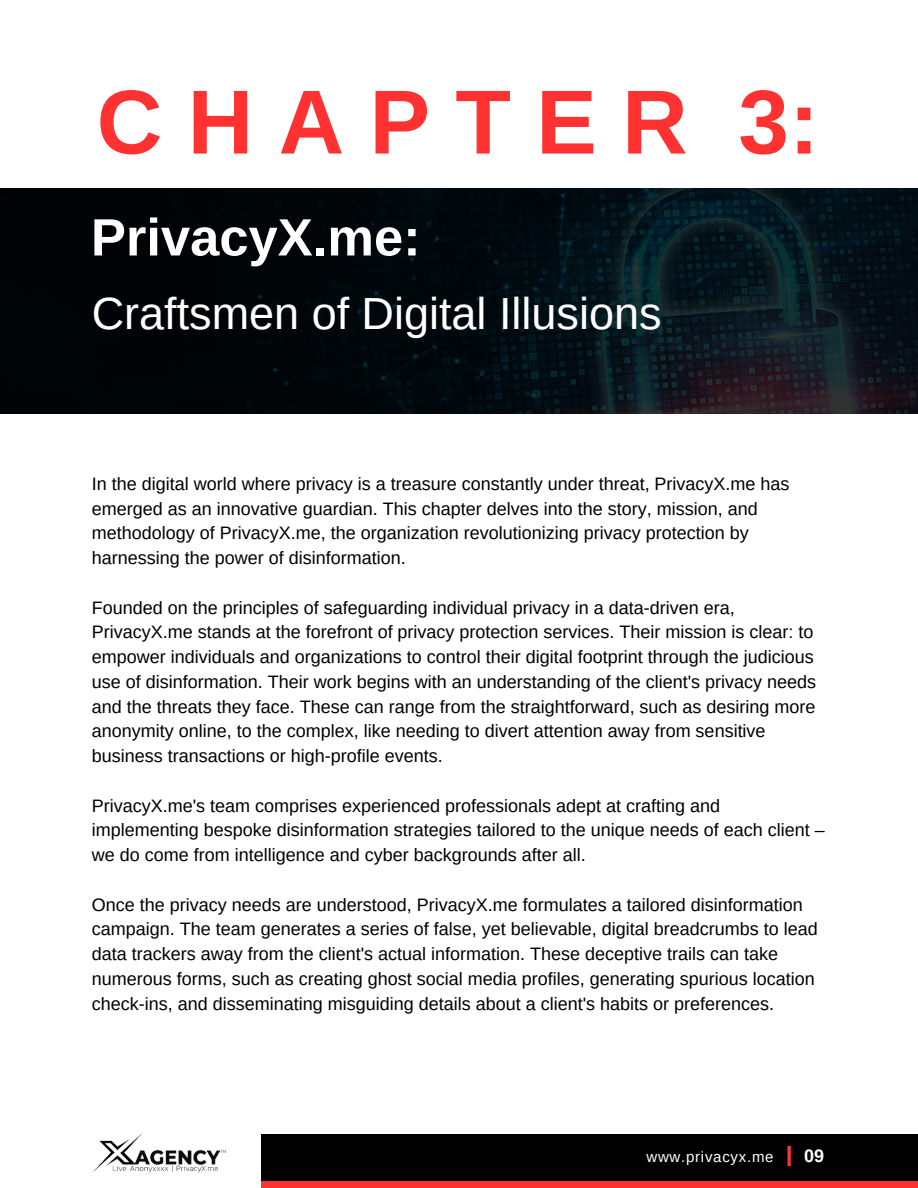
<style>
.page{position:relative;width:918px;height:1188px;background:#fff}
.page>*{position:absolute;margin:0;border:0;box-sizing:border-box;transform-origin:0 0}
.t1{font:700 90.9px "Arimo";letter-spacing:.28em;color:#ff3131}
.t2{font:700 52.5px "Arimo";color:#fff}
.t3{font:45px "Arimo";color:#fff}
.t4{font:18px/24.8px "Arimo";color:#000}
.t5{font:700 18px "Arimo";color:#fff}
.t6{font:15px "Arimo";letter-spacing:.05em;color:#fff}
</style>
<div class="page">
<svg style="left:0;top:188px;width:918px;height:225px;background:#040d12"></svg>
<div style="left:262px;top:1166px;width:656px;height:22px;background:#ff3131"></div>
<div style="left:262px;top:1134px;width:656px;height:46px;background:#000"></div>
<svg style="left:787px;top:1146px;width:4px;height:20px"></svg>
<img style="left:93px;top:1133px;width:133px;height:40px">
<p class="t1" style="left:97px;top:71px;width:724px">CHAPTER 3:</p>
<p class="t2" style="left:91px;top:208px;width:331px">PrivacyX.me:</p>
<p class="t3" style="left:92px;top:288px;width:571px">Craftsmen of Digital Illusions</p>
<p class="t4" style="left:92px;top:471px;width:699px">In the digital world where privacy is a treasure constantly under threat, PrivacyX.me has emerged as an innovative guardian. This chapter delves into the story, mission, and methodology of PrivacyX.me, the organization revolutionizing privacy protection by harnessing the power of disinformation.</p>
<p class="t4" style="left:92px;top:595px;width:726px">Founded on the principles of safeguarding individual privacy in a data-driven era, PrivacyX.me stands at the forefront of privacy protection services. Their mission is clear: to empower individuals and organizations to control their digital footprint through the judicious use of disinformation. Their work begins with an understanding of the client's privacy needs and the threats they face. These can range from the straightforward, such as desiring more anonymity online, to the complex, like needing to divert attention away from sensitive business transactions or high-profile events.</p>
<p class="t4" style="left:92px;top:793px;width:734px">PrivacyX.me's team comprises experienced professionals adept at crafting and implementing bespoke disinformation strategies tailored to the unique needs of each client – we do come from intelligence and cyber backgrounds after all.</p>
<p class="t4" style="left:92px;top:892px;width:727px">Once the privacy needs are understood, PrivacyX.me formulates a tailored disinformation campaign. The team generates a series of false, yet believable, digital breadcrumbs to lead data trackers away from the client's actual information. These deceptive trails can take numerous forms, such as creating ghost social media profiles, generating spurious location check-ins, and disseminating misguiding details about a client's habits or preferences.</p>
<p class="t6" style="left:646px;top:1148px;width:129px">www.privacyx.me</p>
<p class="t5" style="left:804px;top:1145px;width:22px">09</p>
</div>
